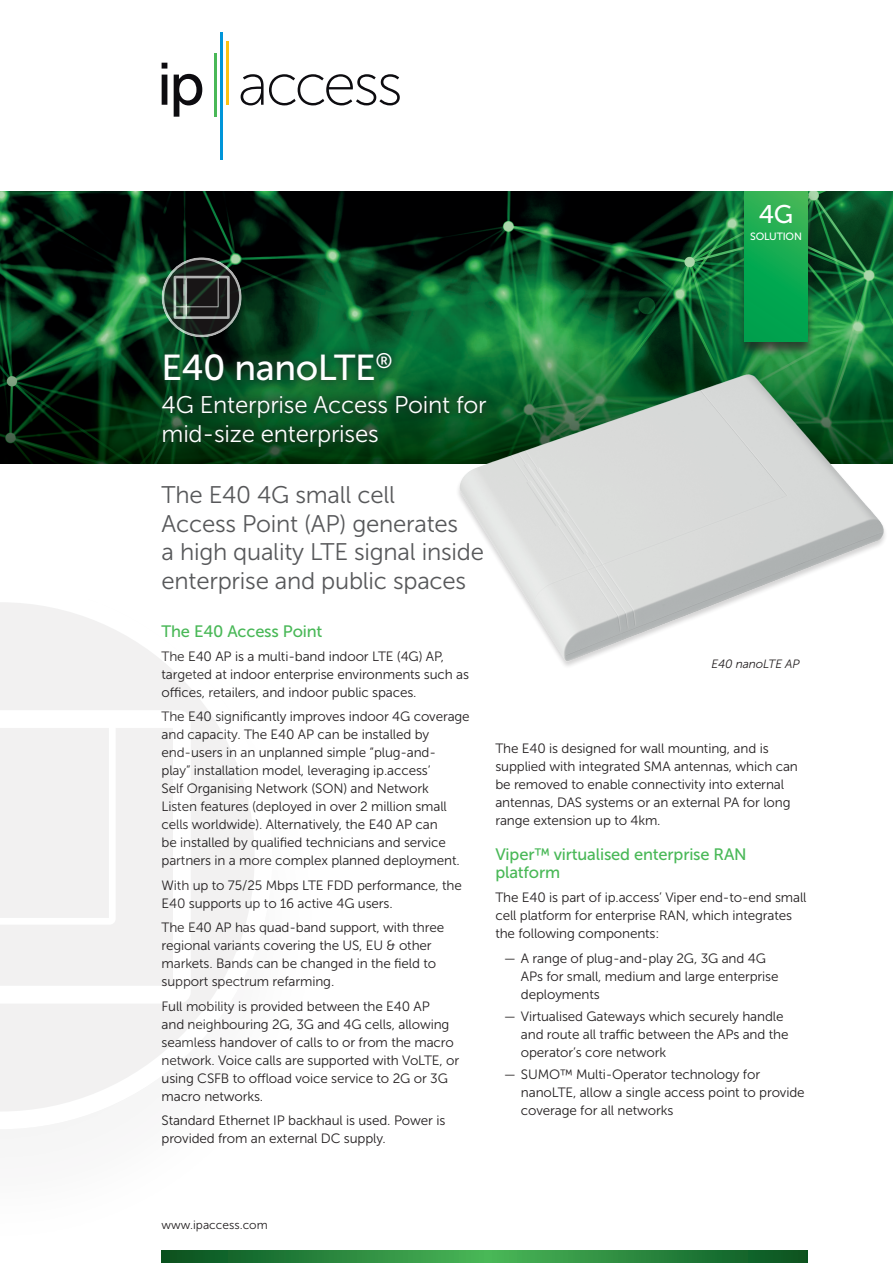
<style>
.page{position:relative;width:893px;height:1263px;background:#fff}
.page>*{position:absolute;margin:0;border:0;box-sizing:border-box;transform-origin:0 0}
.t1{font:36px "Museo Sans 500";letter-spacing:-.01em;color:#fff}
.t2{font:25.5px "Museo Sans 500";color:#fff}
.t3{font:24px/28.8px "Museo Sans 300";letter-spacing:-.01em;color:#57585a}
.t4{font:24px/28.8px "Museo Sans 300";letter-spacing:-.01em;color:#fff}
.t5{font:16.5px/18px "Museo Sans 500";letter-spacing:-.01em;color:#49b857}
.t6{font:13.5px/18px "Museo Sans 300";letter-spacing:-.01em;color:#231f20}
.t7{font:12px "Museo Sans 300";color:#231f20}
.t8{font:italic 12px "Museo Sans 300";letter-spacing:-.01em;color:#231f20}
.t9{font:10.5px "Museo Sans 500";letter-spacing:-.02em;color:#fff}
</style>
<div class="page">
<svg style="left:162px;top:63px;width:5px;height:42px"></svg>
<svg style="left:174px;top:74px;width:28px;height:43px"></svg>
<svg style="left:241px;top:74px;width:159px;height:31px"></svg>
<hr style="left:214px;top:54px;width:2px;height:63px;background:#49b857">
<hr style="left:220px;top:32px;width:3px;height:127px;background:#0095d9">
<hr style="left:227px;top:42px;width:2px;height:63px;background:#fec210">
<img style="left:0;top:191px;width:893px;height:272px">
<div style="left:736px;top:192px;width:80px;height:166px;background:#231f20;opacity:.75"></div>
<svg style="left:744px;top:191px;width:64px;height:150px;background:#14aa51"></svg>
<svg style="left:162px;top:1250px;width:646px;height:13px;background:#2d8b3f"></svg>
<div style="left:0;top:586px;width:337px;height:675px;background:#fff"></div>
<svg style="left:0;top:602px;width:254px;height:509px"></svg>
<svg style="left:0;top:710px;width:191px;height:293px"></svg>
<svg style="left:0;top:712px;width:119px;height:216px"></svg>
<div style="left:153px;top:344px;width:343px;height:112px;background:#231f20;opacity:.6"></div>
<div style="left:456px;top:374px;width:432px;height:296px;background:#231f20;opacity:.2"></div>
<img style="left:460px;top:375px;width:425px;height:287px">
<svg style="left:163px;top:259px;width:77px;height:77px;background:#252b26"></svg>
<div style="left:162px;top:257px;width:80px;height:80px;border:3px solid #fff;border-radius:50%"></div>
<div style="left:174px;top:276px;width:56px;height:43px;border:3px solid #fff"></div>
<svg style="left:174px;top:276px;width:45px;height:32px"></svg>
<hr style="left:184px;top:277px;width:1px;height:41px;background:#fff">
<hr style="left:185px;top:277px;width:1px;height:41px;background:#fff">
<hr style="left:186px;top:277px;width:1px;height:41px;background:#fff">
<h2 class="t2" style="left:759px;top:200px;width:36px">4G</h2>
<p class="t9" style="left:750px;top:231px;width:53px">SOLUTION</p>
<h1 class="t1" style="left:162px;top:348px;width:233px">E40 nanoLTE<sup>®</sup></h1>
<h3 class="t4" style="left:162px;top:391px;width:327px">4G Enterprise Access Point for mid-size enterprises</h3>
<h3 class="t3" style="left:162px;top:480px;width:324px">The E40 4G small cell<br>Access Point (AP) generates<br>a high quality LTE signal inside enterprise and public spaces</h3>
<p class="t5" style="left:162px;top:622px;width:162px">The E40 Access Point</p>
<p class="t6" style="left:162px;top:647px;width:309px">The E40 AP is a multi-band indoor LTE (4G) AP, targeted at indoor enterprise environments such as offices, retailers, and indoor public spaces.</p>
<p class="t6" style="left:162px;top:708px;width:310px">The E40 significantly improves indoor 4G coverage and capacity. The E40 AP can be installed by end-users in an unplanned simple “plug-and-<br>play” installation model, leveraging ip.access’<br>Self Organising Network (SON) and Network<br>Listen features (deployed in over 2 million small cells worldwide). Alternatively, the E40 AP can<br>be installed by qualified technicians and service partners in a more complex planned deployment.</p>
<p class="t6" style="left:162px;top:876px;width:302px">With up to 75/25 Mbps LTE FDD performance, the<br>E40 supports up to 16 active 4G users.</p>
<p class="t6" style="left:162px;top:918px;width:284px">The E40 AP has quad-band support, with three regional variants covering the US, EU &amp; other markets. Bands can be changed in the field to support spectrum refarming.</p>
<p class="t6" style="left:162px;top:997px;width:299px">Full mobility is provided between the E40 AP<br>and neighbouring 2G, 3G and 4G cells, allowing seamless handover of calls to or from the macro network. Voice calls are supported with VoLTE, or using CSFB to offload voice service to 2G or 3G macro networks.</p>
<p class="t6" style="left:162px;top:1111px;width:285px">Standard Ethernet IP backhaul is used. Power is provided from an external DC supply.</p>
<p class="t8" style="left:711px;top:658px;width:90px">E40 nanoLTE AP</p>
<p class="t6" style="left:495px;top:739px;width:304px">The E40 is designed for wall mounting, and is supplied with integrated SMA antennas, which can be removed to enable connectivity into external antennas, DAS systems or an external PA for long range extension up to 4km.</p>
<p class="t5" style="left:495px;top:845px;width:253px">Viper™ virtualised enterprise RAN platform</p>
<p class="t6" style="left:495px;top:889px;width:313px">The E40 is part of ip.access’ Viper end-to-end small cell platform for enterprise RAN, which integrates the following components:</p>
<p class="t6" style="left:521px;top:949px;width:259px;text-indent:-17px">— A range of plug-and-play 2G, 3G and 4G<br>APs for small, medium and large enterprise deployments</p>
<p class="t6" style="left:521px;top:1007px;width:269px;text-indent:-17px">— Virtualised Gateways which securely handle and route all traffic between the APs and the operator’s core network</p>
<p class="t6" style="left:521px;top:1066px;width:285px;text-indent:-17px">— SUMO™ Multi-Operator technology for nanoLTE, allow a single access point to provide coverage for all networks</p>
<p class="t7" style="left:162px;top:1219px;width:108px">www.ipaccess.com</p>
</div>
